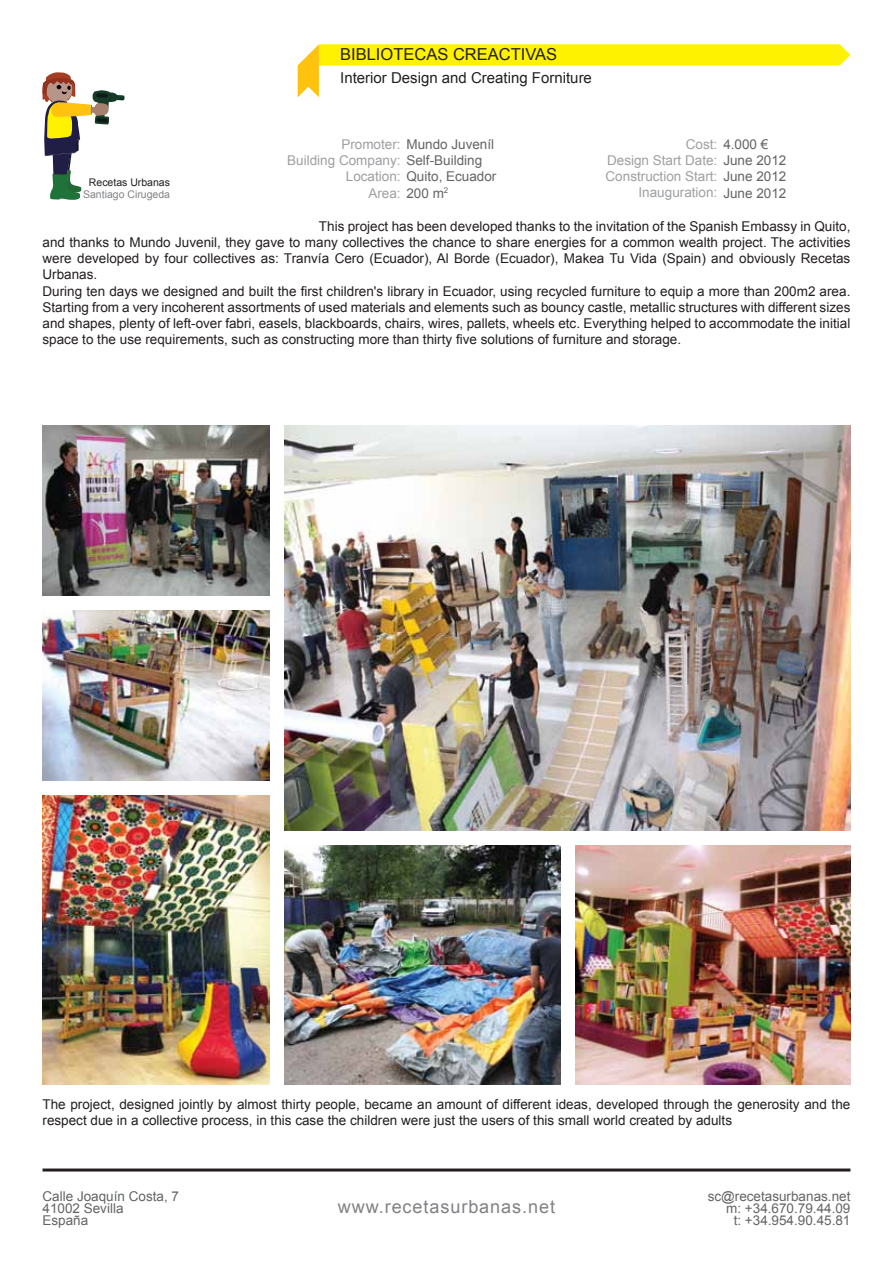
<style>
.page{position:relative;width:893px;height:1263px;background:#fff}
.page>*{position:absolute;margin:0;border:0;box-sizing:border-box;transform-origin:0 0}
.t1{font:18px "Arial";letter-spacing:.05em;color:#808285}
.t2{font:16.5px "Arial";color:#231f20}
.t3{font:15px "Arial";color:#231f20}
.t4{font:13.5px/16.2px "Arial";color:#231f20}
.t5{font:13.5px/12px "Arial";color:#636466}
.t6{font:13.5px "Arial";color:#9d9fa2}
.t7{font:10.5px "Arial";color:#808285}
.t8{font:10.5px "Arial";color:#231f20}
.s1{color:#9d9fa2}
.s2{color:#636466}
</style>
<div class="page">
<svg style="left:43px;top:72px;width:82px;height:128px"></svg>
<svg style="left:298px;top:44px;width:552px;height:53px"></svg>
<img style="left:43px;top:425px;width:226px;height:170px">
<img style="left:43px;top:610px;width:226px;height:170px">
<img style="left:284px;top:845px;width:277px;height:239px">
<img style="left:576px;top:845px;width:274px;height:239px">
<img style="left:284px;top:425px;width:566px;height:405px">
<img style="left:43px;top:795px;width:226px;height:289px">
<hr style="left:43px;top:1168px;width:807px;height:3px;background:#231f20">
<p class="t2" style="left:340px;top:44px;width:218px">BIBLIOTECAS CREACTIVAS</p>
<p class="t3" style="left:340px;top:68px;width:253px">Interior Design and Creating Forniture</p>
<p class="t5" style="left:686px;top:138px;width:84px"><span class="s1">Cost:</span> 4.000 €</p>
<p class="t6" style="left:607px;top:151px;width:181px">Design Start Date: <span class="s2">June 2012</span></p>
<p class="t6" style="left:606px;top:168px;width:182px">Construction Start: <span class="s2">June 2012</span></p>
<p class="t6" style="left:639px;top:184px;width:149px">Inauguration: <span class="s2">June 2012</span></p>
<p class="t4" style="left:43px;top:218px;width:809px;text-indent:276px">This project has been developed thanks to the invitation of the Spanish Embassy in Quito, and thanks to Mundo Juvenil, they gave to many collectives the chance to share energies for a common wealth project. The activities were developed by four collectives as: Tranvía Cero (Ecuador), Al Borde (Ecuador), Makea Tu Vida (Spain) and obviously Recetas Urbanas.<br>During ten days we designed and built the first children's library in Ecuador, using recycled furniture to equip a more than 200m2 area.<br>Starting from a very incoherent assortments of used materials and elements such as bouncy castle, metallic structures with different sizes and shapes, plenty of left-over fabri, easels, blackboards, chairs, wires, pallets, wheels etc. Everything helped to accommodate the initial space to the use requirements, such as constructing more than thirty five solutions of furniture and storage.</p>
<p class="t5" style="left:341px;top:138px;width:154px"><span class="s1">Promoter:</span> Mundo Juveníl</p>
<p class="t6" style="left:287px;top:152px;width:196px">Building Company: <span class="s2">Self-Building</span></p>
<p class="t5" style="left:346px;top:171px;width:152px"><span class="s1">Location:</span> Quito, Ecuador</p>
<p class="t6" style="left:368px;top:184px;width:81px">Area: <span class="s2">200 m</span><sup>2</sup></p>
<p class="t8" style="left:89px;top:175px;width:83px">Recetas Urbanas</p>
<p class="t7" style="left:83px;top:188px;width:88px">Santiago Cirugeda</p>
<p class="t4" style="left:43px;top:1096px;width:809px">The project, designed jointly by almost thirty people, became an amount of different ideas, developed through the generosity and the respect due in a collective process, in this case the children were just the users of this small world created by adults</p>
<p class="t5" style="left:43px;top:1190px;width:138px">Calle Joaquín Costa, 7<br>41002 Sevilla<br>España</p>
<p class="t5" style="left:708px;top:1190px;width:144px;text-align:right">sc@recetasurbanas.net m: +34.670.79.44.09<br>t: +34.954.90.45.81</p>
<h1 class="t1" style="left:338px;top:1195px;width:219px">www.recetasurbanas.net</h1>
</div>
